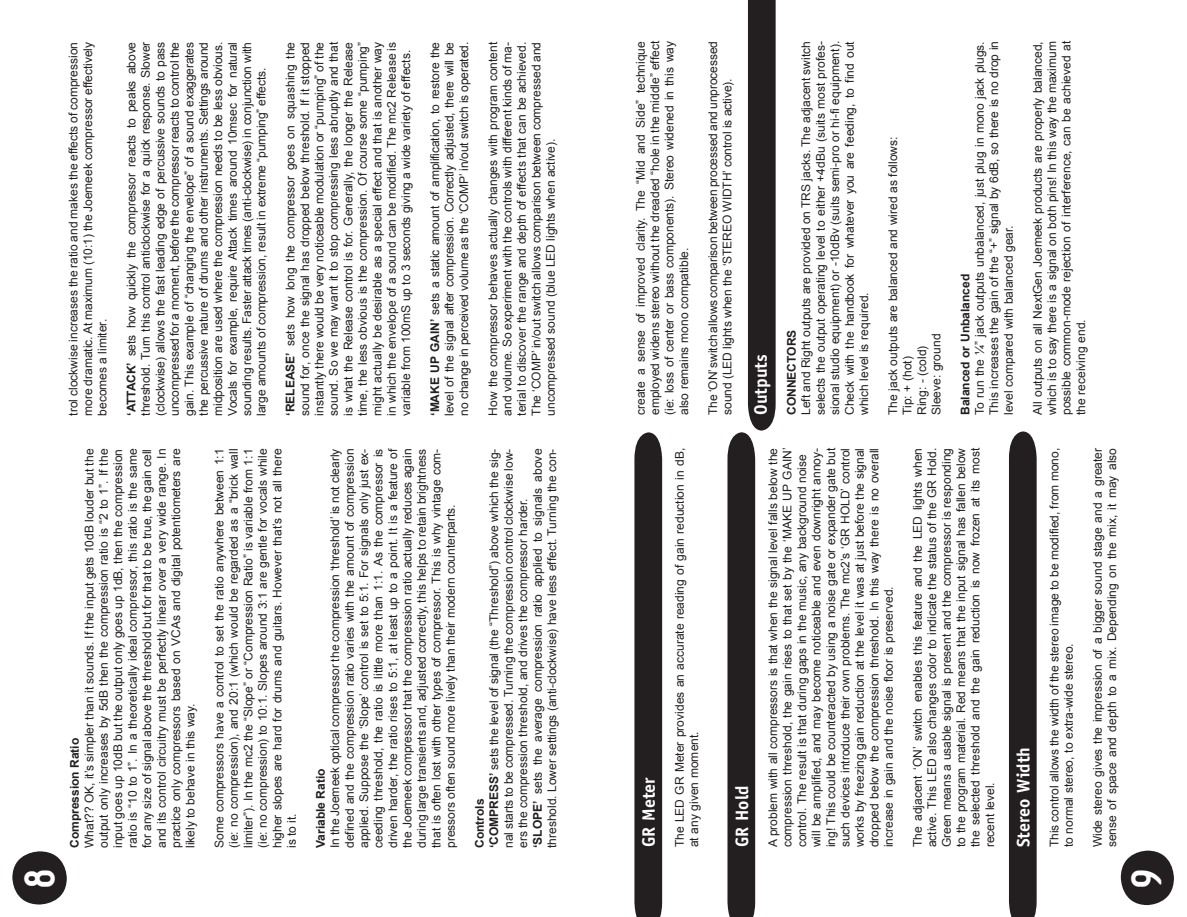
<style>
.page{position:relative;width:1187px;height:917px;background:#fff}
.page>*{position:absolute;margin:0;border:0;box-sizing:border-box;transform-origin:0 0}
.t1{font:800 45px "Platelet";color:#fff}
.t2{font:700 18px "Officina Sans";color:#fff}
.t3{font:12px/14.4px "Arial";color:#231f20;text-align:justify}
.t4{font:700 12px "Arial";color:#231f20}
.s1{font-weight:700}
</style>
<div class="page">
<div style="left:1009px;top:431px;width:28px;height:485px;background:#231f20"></div>
<svg style="left:727px;top:0;width:49px;height:916px"></svg>
<div style="left:634px;top:432px;width:28px;height:484px;background:#231f20"></div>
<div style="left:1121px;top:850px;width:53px;height:54px;background:#231f20;border-radius:50%"></div>
<div style="left:12px;top:851px;width:55px;height:53px;background:#231f20;border-radius:50%"></div>
<h1 class="t1" style="left:23px;top:889px;width:22px;rotate:-90deg">8</h1>
<p class="t3" style="left:66px;top:415px;width:375px;rotate:-90deg">trol clockwise increases the ratio and makes the effects of compression more dramatic. At maximum (10:1) the Joemeek compressor effectively becomes a limiter.</p>
<p class="t3" style="left:124px;top:415px;width:375px;rotate:-90deg"><span class="s1">‘ATTACK’</span> sets how quickly the compressor reacts to peaks above threshold. Turn this control anticlockwise for a quick response. Slower (clockwise) allows the fast leading edge of percussive sounds to pass uncompressed for a moment, before the compressor reacts to control the gain. This example of “changing the envelope” of a sound exaggerates the percussive nature of drums and other instruments. Settings around midposition are used where the compression needs to be less obvious.<br>Vocals for example, require Attack times around 10msec for natural sounding results. Faster attack times (anti-clockwise) in conjunction with large amounts of compression, result in extreme “pumping” effects.</p>
<p class="t3" style="left:283px;top:415px;width:375px;rotate:-90deg"><span class="s1">‘RELEASE’</span> sets how long the compressor goes on squashing the sound for, once the signal has dropped below threshold. If it stopped instantly there would be very noticeable modulation or “pumping” of the sound. So we may want it to stop compressing less abruptly and that is what the Release control is for. Generally, the longer the Release time, the less obvious is the compression. Of course some “pumping” might actually be desirable as a special effect and that is another way in which the envelope of a sound can be modified. The mc2 Release is variable from 100mS up to 3 seconds giving a wide variety of effects.</p>
<p class="t3" style="left:428px;top:415px;width:375px;rotate:-90deg"><span class="s1">‘MAKE UP GAIN’</span> sets a static amount of amplification, to restore the level of the signal after compression. Correctly adjusted, there will be no change in perceived volume as the ‘COMP’ in/out switch is operated.</p>
<p class="t3" style="left:486px;top:415px;width:375px;rotate:-90deg">How the compressor behaves actually changes with program content and volume. So experiment with the controls with different kinds of ma&shy;terial to discover the range and depth of effects that can be achieved.<br>The ‘COMP’ in/out switch allows comparison between compressed and uncompressed sound (blue LED lights when active).</p>
<p class="t3" style="left:82px;top:847px;width:400px;rotate:-90deg">What?? OK, it’s simpler than it sounds. If the input gets 10dB louder but the output only increases by 5dB then the compression ratio is “2 to 1”. If the input goes up 10dB but the output only goes up 1dB, then the compression ratio is “10 to 1”. In a theoretically ideal compressor, this ratio is the same for any size of signal above the threshold but for that to be true, the gain cell and its control circuitry must be perfectly linear over a very wide range. In practice only compressors based on VCAs and digital potentiometers are likely to behave in this way.</p>
<p class="t3" style="left:212px;top:847px;width:400px;rotate:-90deg">Some compressors have a control to set the ratio anywhere between 1:1 (ie: no compression), and 20:1 (which would be regarded as a “brick wall limiter”). In the mc2 the “Slope” or “Compression Ratio” is variable from 1:1 (ie: no compression) to 10:1. Slopes around 3:1 are gentle for vocals while higher slopes are hard for drums and guitars. However that’s not all there is to it.</p>
<p class="t4" style="left:68px;top:847px;width:112px;rotate:-90deg">Compression Ratio</p>
<p class="t3" style="left:328px;top:847px;width:401px;rotate:-90deg">In the Joemeek optical compressor the compression ‘threshold’ is not clearly defined and the compression ratio varies with the amount of compression applied. Suppose the ‘Slope’ control is set to 5:1. For signals only just ex&shy;ceeding threshold, the ratio is little more than 1:1. As the compressor is driven harder, the ratio rises to 5:1, at least up to a point. It is a feature of the Joemeek compressor that the compression ratio actually reduces again during large transients and, adjusted correctly, this helps to retain brightness that is often lost with other types of compressor. This is why vintage com&shy;pressors often sound more lively than their modern counterparts.</p>
<p class="t3" style="left:472px;top:847px;width:400px;text-align:left;rotate:-90deg"><span class="s1">Controls<br>‘COMPRESS’</span> sets the level of signal (the “Threshold”) above which the sig&shy;nal starts to be compressed. Turning the compression control clockwise low&shy;ers the compression threshold, and drives the compressor harder. <span class="s1">‘SLOPE’</span> sets the average compression ratio applied to signals above threshold. Lower settings (anti-clockwise) have less effect. Turning the con-</p>
<p class="t4" style="left:314px;top:847px;width:81px;rotate:-90deg">Variable Ratio</p>
<p class="t3" style="left:633px;top:415px;width:375px;rotate:-90deg">create a sense of improved clarity. The “Mid and Side” technique employed widens stereo without the dreaded “hole in the middle” effect (ie: loss of center or bass components). Stereo widened in this way also remains mono compatible.</p>
<p class="t3" style="left:706px;top:415px;width:375px;rotate:-90deg">The ‘ON’ switch allows comparison between processed and unprocessed sound (LED lights when the ‘STEREO WIDTH’ control is active).</p>
<h2 class="t2" style="left:750px;top:415px;width:62px;rotate:-90deg">Outputs</h2>
<p class="t3" style="left:799px;top:415px;width:375px;rotate:-90deg">Left and Right outputs are provided on TRS jacks. The adjacent switch selects the output operating level to either +4dBu (suits most profes&shy;sional studio equipment) or -10dBv (suits semi-pro or hi-fi equipment).<br>Check with the handbook for whatever you are feeding, to find out which level is required.</p>
<p class="t4" style="left:785px;top:415px;width:87px;rotate:-90deg">CONNECTORS</p>
<p class="t3" style="left:886px;top:415px;width:280px;text-align:left;rotate:-90deg">The jack outputs are balanced and wired as follows:<br>Tip: + (hot)<br>Ring: - (cold)<br>Sleeve: ground</p>
<p class="t3" style="left:972px;top:415px;width:375px;rotate:-90deg">To run the ¼” jack outputs unbalanced, just plug in mono jack plugs.<br>This increases the gain of the “+” signal by 6dB, so there is no drop in level compared with balanced gear.</p>
<p class="t3" style="left:1030px;top:415px;width:375px;rotate:-90deg">All outputs on all NextGen Joemeek products are properly balanced, which is to say there is a signal on both pins! In this way the maximum possible common-mode rejection of interference, can be achieved at the receiving end.</p>
<p class="t4" style="left:958px;top:415px;width:142px;rotate:-90deg">Balanced or Unbalanced</p>
<h2 class="t2" style="left:638px;top:847px;width:72px;rotate:-90deg">GR Meter</h2>
<p class="t3" style="left:672px;top:847px;width:400px;rotate:-90deg">The LED GR Meter provides an accurate reading of gain reduction in dB, at any given moment.</p>
<h2 class="t2" style="left:731px;top:847px;width:63px;rotate:-90deg">GR Hold</h2>
<p class="t3" style="left:766px;top:847px;width:401px;text-align:left;rotate:-90deg">A problem with all compressors is that when the signal level falls below the compression threshold, the gain rises to that set by the ‘MAKE UP GAIN’ control. The result is that during gaps in the music, any background noise will be amplified, and may become noticeable and even downright annoy&shy;ing! This could be counteracted by using a noise gate or expander gate but such devices introduce their own problems. The mc2’s ‘GR HOLD’ control works by freezing gain reduction at the level it was at just before the signal dropped below the compression threshold. In this way there is no overall increase in gain and the noise floor is preserved.</p>
<p class="t3" style="left:910px;top:847px;width:400px;rotate:-90deg">The adjacent ‘ON’ switch enables this feature and the LED lights when active. This LED also changes color to indicate the status of the GR Hold.<br>Green means a usable signal is present and the compressor is responding to the program material. Red means that the input signal has fallen below the selected threshold and the gain reduction is now frozen at its most recent level.</p>
<h2 class="t2" style="left:1012px;top:847px;width:102px;rotate:-90deg">Stereo Width</h2>
<p class="t3" style="left:1047px;top:847px;width:400px;rotate:-90deg">This control allows the width of the stereo image to be modified, from mono, to normal stereo, to extra-wide stereo.</p>
<p class="t3" style="left:1090px;top:847px;width:401px;rotate:-90deg">Wide stereo gives the impression of a bigger sound stage and a greater sense of space and depth to a mix. Depending on the mix, it may also</p>
<h1 class="t1" style="left:1121px;top:888px;width:22px;rotate:-90deg">9</h1>
</div>
